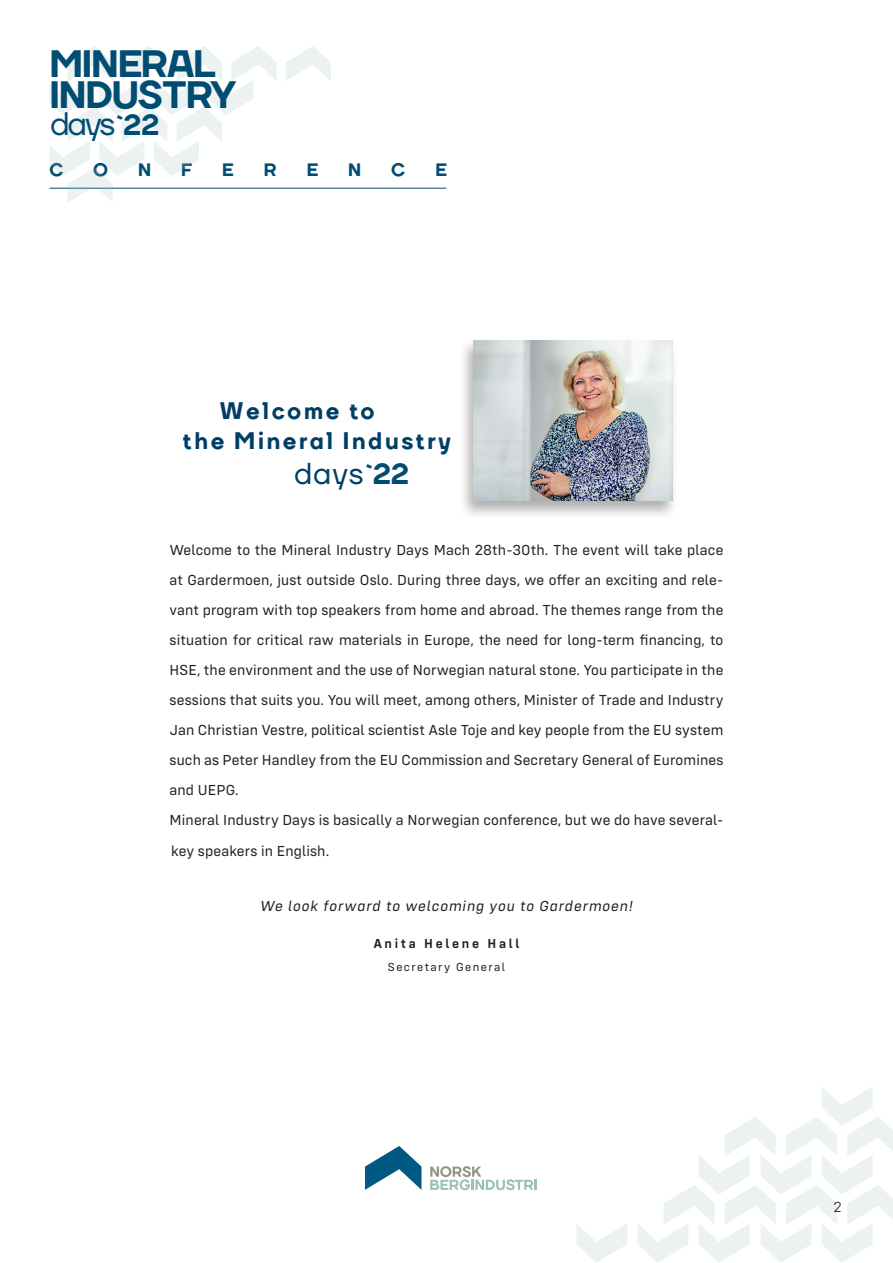
<style>
.page{position:relative;width:893px;height:1263px;background:#fff}
.page>*{position:absolute;margin:0;border:0;box-sizing:border-box;transform-origin:0 0}
.t1{font:800 38.25px/31.2px "TT Firs";letter-spacing:-.03em;color:#004c72}
.t2{font:32.4px "TT Firs Neue";color:#004c72}
.t3{font:30px "TT Firs Neue";color:#003e65}
.t4{font:800 28.65px "TT Firs";color:#004c72}
.t5{font:800 24px/30px "TT Firs";letter-spacing:.11em;color:#003e65}
.t6{font:800 18px "TT Firs";color:#004c72}
.t7{font:15px/30px "Config";letter-spacing:.01em;color:#231f20}
.t8{font:italic 15px "Config";letter-spacing:.06em;color:#231f20}
.t9{font:300 15px "Config";color:#231f20}
.t10{font:600 13.5px "Config";letter-spacing:.2em;color:#231f20}
.t11{font:12px "Config";letter-spacing:.12em;color:#231f20}
.s1{font-family:"TT Firs";font-weight:800;font-size:28.65px;color:#004c72}
</style>
<div class="page">
<svg style="left:576px;top:1224px;width:51px;height:39px"></svg>
<svg style="left:637px;top:1087px;width:256px;height:176px"></svg>
<svg style="left:365px;top:1146px;width:56px;height:44px"></svg>
<svg style="left:430px;top:1166px;width:107px;height:24px"></svg>
<hr style="left:49px;top:188px;width:397px;height:1px;background:#004c72">
<svg style="left:286px;top:46px;width:45px;height:35px"></svg>
<svg style="left:49px;top:46px;width:228px;height:156px"></svg>
<div style="left:458px;top:338px;width:221px;height:182px;background:#231f20;opacity:.35"></div>
<img style="left:474px;top:340px;width:199px;height:161px">
<h1 class="t1" style="left:49px;top:48px;width:188px">MINERAL<br>INDUSTRY</h1>
<h3 class="t4" style="left:116px;top:106px;width:45px">`22</h3>
<h2 class="t2" style="left:50px;top:110px;width:67px">days</h2>
<p class="t6" style="left:49px;top:158px;width:16px">C</p>
<p class="t6" style="left:93px;top:158px;width:16px">O</p>
<p class="t6" style="left:138px;top:158px;width:15px">N</p>
<p class="t6" style="left:181px;top:158px;width:12px">F</p>
<p class="t6" style="left:222px;top:158px;width:13px">E</p>
<p class="t6" style="left:264px;top:158px;width:14px">R</p>
<p class="t6" style="left:307px;top:158px;width:13px">E</p>
<p class="t6" style="left:348px;top:158px;width:15px">N</p>
<p class="t6" style="left:391px;top:158px;width:16px">C</p>
<p class="t6" style="left:435px;top:158px;width:13px">E</p>
<h3 class="t5" style="left:183px;top:396px;width:270px;text-indent:37px">Welcome to<br>the Mineral Industry</h3>
<h3 class="t3" style="left:294px;top:461px;width:116px">days´<span class="s1">`22</span></h3>
<p class="t7" style="left:170px;top:535px;width:555px">Welcome to the Mineral Industry Days Mach 28th-30th. The event will take place at Gardermoen, just outside Oslo. During three days, we offer an exciting and rele&shy;vant program with top speakers from home and abroad. The themes range from the situation for critical raw materials in Europe, the need for long-term financing, to HSE, the environment and the use of Norwegian natural stone. You participate in the sessions that suits you. You will meet, among others, Minister of Trade and Industry Jan Christian Vestre, political scientist Asle Toje and key people from the EU system such as Peter Handley from the EU Commission and Secretary General of Euromines and UEPG.<br>Mineral Industry Days is basically a Norwegian conference, but we do have several-</p>
<p class="t7" style="left:171px;top:835px;width:160px">key speakers in English.</p>
<p class="t8" style="left:260px;top:897px;width:374px">We look forward to welcoming you to Gardermoen!</p>
<p class="t10" style="left:373px;top:935px;width:148px">Anita Helene Hall</p>
<p class="t11" style="left:388px;top:960px;width:119px">Secretary General</p>
<p class="t9" style="left:834px;top:1198px;width:10px">2</p>
</div>
